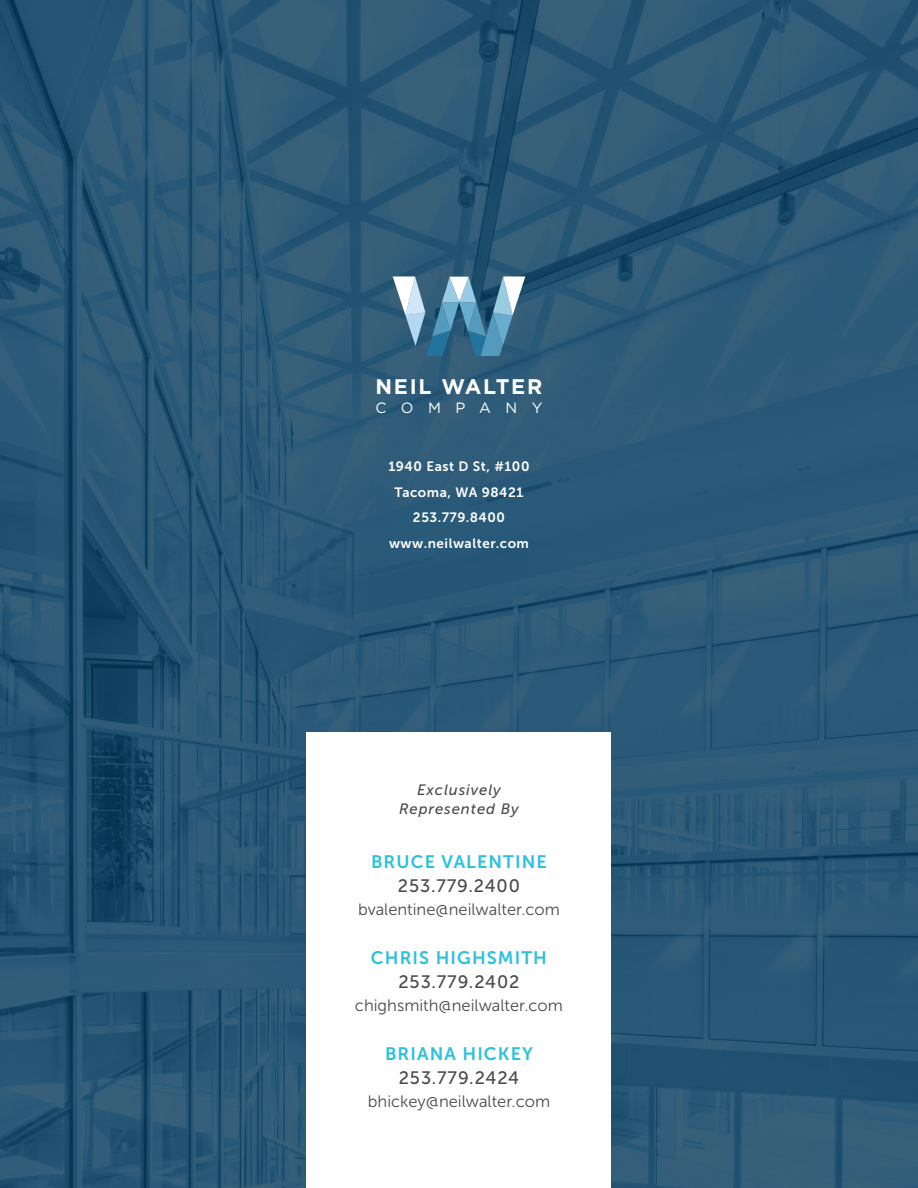
<style>
.page{position:relative;width:918px;height:1188px;background:#fff}
.page>*{position:absolute;margin:0;border:0;box-sizing:border-box;transform-origin:0 0}
.t1{font:700 21.15px "Gotham";letter-spacing:.08em;color:#fff}
.t2{font:18px "Museo Sans 700";letter-spacing:.06em;color:#2bc1de}
.t3{font:18px "Museo Sans 500";letter-spacing:.05em;color:#4b4c4d}
.t4{font:16.5px "Museo Sans 300";color:#4b4c4d}
.t5{font:italic 15px "Museo Sans 500";letter-spacing:.06em;color:#4b4c4d}
.t6{font:14.85px "Gotham";letter-spacing:.98em;color:#fff}
.t7{font:13.5px "Museo Sans 700";letter-spacing:.04em;color:#fff}
</style>
<div class="page">
<img style="left:0;top:0;width:918px;height:1188px">
<div style="left:307px;top:732px;width:304px;height:456px;background:#fff"></div>
<svg style="left:393px;top:276px;width:132px;height:80px;background:#5b89a3"></svg>
<p class="t1" style="left:376px;top:372px;width:168px">NEIL WALTER</p>
<p class="t6" style="left:375px;top:399px;width:169px">COMPANY</p>
<p class="t7" style="left:388px;top:459px;width:143px">1940 East D St, #100</p>
<p class="t7" style="left:395px;top:485px;width:130px">Tacoma, WA 98421</p>
<p class="t7" style="left:413px;top:510px;width:94px">253.779.8400</p>
<p class="t7" style="left:389px;top:536px;width:141px">www.neilwalter.com</p>
<p class="t5" style="left:417px;top:781px;width:85px">Exclusively</p>
<p class="t5" style="left:399px;top:801px;width:121px">Represented By</p>
<p class="t2" style="left:371px;top:852px;width:177px">BRUCE VALENTINE</p>
<p class="t3" style="left:398px;top:876px;width:124px">253.779.2400</p>
<p class="t4" style="left:358px;top:900px;width:203px">bvalentine@neilwalter.com</p>
<p class="t2" style="left:371px;top:948px;width:178px">CHRIS HIGHSMITH</p>
<p class="t3" style="left:398px;top:972px;width:123px">253.779.2402</p>
<p class="t4" style="left:355px;top:996px;width:210px">chighsmith@neilwalter.com</p>
<p class="t2" style="left:385px;top:1044px;width:149px">BRIANA HICKEY</p>
<p class="t3" style="left:399px;top:1068px;width:122px">253.779.2424</p>
<p class="t4" style="left:368px;top:1092px;width:184px">bhickey@neilwalter.com</p>
</div>
